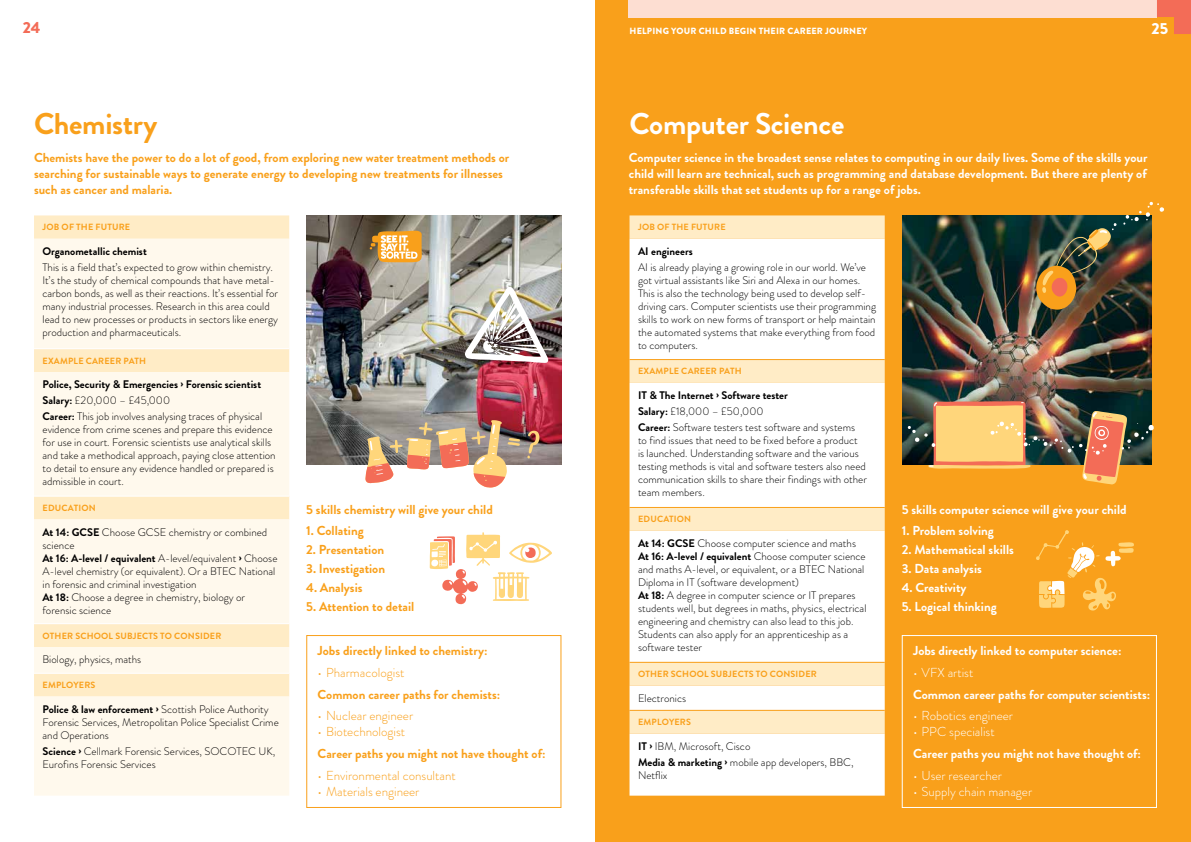
<style>
.page{position:relative;width:1191px;height:842px;background:#fff}
.page>*{position:absolute;margin:0;border:0;box-sizing:border-box;transform-origin:0 0}
.t1{font:700 30px "Brandon Grotesque";letter-spacing:-.01em;color:#fff}
.t2{font:700 30px "Brandon Grotesque";letter-spacing:-.01em;color:#f9a01b}
.t3{font:900 16px "Brandon Grotesque";color:#f36c57}
.t4{font:900 16px "Brandon Grotesque";color:#fff}
.t5{font:700 13px/16px "Brandon Grotesque";color:#fff;text-align:justify}
.t6{font:700 13px/16px "Brandon Grotesque";color:#f9a01b}
.t7{font:300 13px "Brandon Grotesque";color:#f9a01b}
.t8{font:300 13px "Brandon Grotesque";color:#fff}
.t9{font:300 11px/13px "Brandon Grotesque";color:#000}
.t10{font:700 11px/15.8px "Brandon Grotesque";color:#000}
.t11{font:700 9px "Brandon Grotesque";letter-spacing:.02em;color:#f9a01b}
.t12{font:900 9px "Brandon Grotesque";letter-spacing:.02em;color:#fff}
.s1{font-weight:300}
.s2{font-weight:700}
</style>
<div class="page">
<div style="left:595px;top:0;width:596px;height:842px;background:#f9a01b"></div>
<div style="left:628px;top:0;width:529px;height:17px;background:#fdded2"></div>
<svg style="left:1157px;top:0;width:34px;height:34px"></svg>
<svg style="left:34px;top:215px;width:255px;height:24px;background:#ffecc7"></svg>
<svg style="left:34px;top:239px;width:255px;height:557px;background:#fff6e6"></svg>
<hr style="left:34px;top:348px;width:255px;height:1px;background:#fff">
<hr style="left:34px;top:496px;width:255px;height:1px;background:#fff">
<hr style="left:34px;top:623px;width:255px;height:1px;background:#fff">
<hr style="left:34px;top:673px;width:255px;height:1px;background:#fff">
<svg style="left:629px;top:215px;width:255px;height:24px;background:#fee9c1"></svg>
<svg style="left:629px;top:239px;width:255px;height:557px;background:#fefaf2"></svg>
<hr style="left:629px;top:507px;width:255px;height:1px;background:#f9a01b">
<hr style="left:629px;top:662px;width:255px;height:1px;background:#f9a01b">
<hr style="left:629px;top:710px;width:255px;height:1px;background:#f9a01b">
<hr style="left:629px;top:359px;width:255px;height:1px;background:#f9a01b">
<div style="left:306px;top:635px;width:255px;height:173px;border:1px solid #f9a01b"></div>
<img style="left:306px;top:215px;width:255px;height:250px">
<div style="left:901px;top:635px;width:256px;height:173px;border:1px solid #fff"></div>
<img style="left:902px;top:215px;width:249px;height:250px">
<svg style="left:365px;top:420px;width:155px;height:68px"></svg>
<svg style="left:527px;top:431px;width:12px;height:27px"></svg>
<img style="left:465px;top:287px;width:83px;height:76px">
<svg style="left:370px;top:231px;width:52px;height:31px;background:#e5ae5b"></svg>
<svg style="left:429px;top:532px;width:123px;height:72px"></svg>
<img style="left:1036px;top:223px;width:80px;height:87px">
<svg style="left:1123px;top:202px;width:41px;height:23px"></svg>
<svg style="left:1079px;top:411px;width:75px;height:73px"></svg>
<img style="left:908px;top:401px;width:165px;height:68px">
<svg style="left:1036px;top:530px;width:98px;height:80px"></svg>
<h2 class="t3" style="left:23px;top:16px;width:19px">24</h2>
<p class="t12" style="left:629px;top:25px;width:239px">HELPING YOUR CHILD BEGIN THEIR CAREER JOURNEY</p>
<h2 class="t4" style="left:1151px;top:17px;width:18px">25</h2>
<h1 class="t2" style="left:34px;top:103px;width:125px">Chemistry</h1>
<p class="t6" style="left:34px;top:150px;width:477px">Chemists have the power to do a lot of good, from exploring new water treatment methods or searching for sustainable ways to generate energy to developing new treatments for illnesses such as cancer and malaria.</p>
<p class="t11" style="left:43px;top:221px;width:89px">JOB OF THE FUTURE</p>
<p class="t10" style="left:43px;top:243px;width:106px">Organometallic chemist</p>
<p class="t9" style="left:43px;top:261px;width:237px">This is a field that’s expected to grow within chemistry.<br>It’s the study of chemical compounds that have metal&shy;carbon bonds, as well as their reactions. It’s essential for many industrial processes. Research in this area could lead to new processes or products in sectors like energy production and pharmaceuticals.</p>
<p class="t11" style="left:43px;top:354px;width:105px">EXAMPLE CAREER PATH</p>
<p class="t10" style="left:43px;top:377px;width:221px">Police, Security &amp; Emergencies › Forensic scientist<br>Salary: <span class="s1">£20,000 – £45,000<br></span>Career: <span class="s1">This job involves analysing traces of physical</span></p>
<p class="t9" style="left:43px;top:423px;width:235px">evidence from crime scenes and prepare this evidence for use in court. Forensic scientists use analytical skills and take a methodical approach, paying close attention to detail to ensure any evidence handled or prepared is admissible in court.</p>
<p class="t11" style="left:43px;top:501px;width:55px">EDUCATION</p>
<p class="t9" style="left:43px;top:525px;width:236px"><span class="s2">At 14: GCSE</span> Choose GCSE chemistry or combined science<br><span class="s2">At 16: A-level / equivalent</span> A-level/equivalent <span class="s2">›</span> Choose A-level chemistry (or equivalent). Or a BTEC National in forensic and criminal investigation<br><span class="s2">At 18:</span> Choose a degree in chemistry, biology or forensic science</p>
<p class="t11" style="left:43px;top:629px;width:180px">OTHER SCHOOL SUBJECTS TO CONSIDER</p>
<p class="t9" style="left:43px;top:653px;width:100px">Biology, physics, maths</p>
<p class="t11" style="left:43px;top:679px;width:54px">EMPLOYERS</p>
<p class="t9" style="left:43px;top:702px;width:238px"><span class="s2">Police &amp; law enforcement ›</span> Scottish Police Authority<br>Forensic Services, Metropolitan Police Specialist Crime and Operations</p>
<p class="t9" style="left:43px;top:744px;width:234px"><span class="s2">Science ›</span> Cellmark Forensic Services, SOCOTEC UK,<br>Eurofins Forensic Services</p>
<p class="t6" style="left:306px;top:501px;width:188px">5 skills chemistry will give your child</p>
<p class="t6" style="left:306px;top:523px;width:59px">1. Collating</p>
<p class="t6" style="left:306px;top:542px;width:79px">2. Presentation</p>
<p class="t6" style="left:306px;top:561px;width:80px">3. Investigation</p>
<p class="t6" style="left:306px;top:580px;width:58px">4. Analysis</p>
<p class="t6" style="left:306px;top:598px;width:110px">5. Attention to detail</p>
<p class="t6" style="left:317px;top:643px;width:171px">Jobs directly linked to chemistry:</p>
<p class="t7" style="left:317px;top:664px;width:88px">• Pharmacologist</p>
<p class="t6" style="left:317px;top:686px;width:184px">Common career paths for chemists:</p>
<p class="t7" style="left:317px;top:707px;width:97px">• Nuclear engineer</p>
<p class="t7" style="left:317px;top:723px;width:89px">• Biotechnologist</p>
<p class="t6" style="left:317px;top:746px;width:229px">Career paths you might not have thought of:</p>
<p class="t7" style="left:317px;top:766px;width:140px">• Environmental consultant</p>
<p class="t7" style="left:317px;top:782px;width:103px">• Materials engineer</p>
<h1 class="t1" style="left:629px;top:103px;width:216px">Computer Science</h1>
<p class="t5" style="left:629px;top:150px;width:520px">Computer science in the broadest sense relates to computing in our daily lives. Some of the skills your child will learn are technical, such as programming and database development. But there are plenty of transferable skills that set students up for a range of jobs.</p>
<p class="t11" style="left:638px;top:221px;width:89px">JOB OF THE FUTURE</p>
<p class="t10" style="left:638px;top:243px;width:56px">AI engineers</p>
<p class="t9" style="left:638px;top:261px;width:239px">AI is already playing a growing role in our world. We’ve got virtual assistants like Siri and Alexa in our homes.<br>This is also the technology being used to develop self&shy;driving cars. Computer scientists use their programming skills to work on new forms of transport or help maintain the automated systems that make everything from food to computers.</p>
<p class="t11" style="left:638px;top:365px;width:105px">EXAMPLE CAREER PATH</p>
<p class="t9" style="left:638px;top:387px;width:219px;line-height:15.8px"><span class="s2">IT &amp; The Internet › Software tester<br>Salary:</span> £18,000 – £50,000<br><span class="s2">Career:</span> Software testers test software and systems</p>
<p class="t9" style="left:638px;top:433px;width:230px">to find issues that need to be fixed before a product<br>is launched. Understanding software and the various testing methods is vital and software testers also need communication skills to share their findings with other team members.</p>
<p class="t11" style="left:638px;top:513px;width:55px">EDUCATION</p>
<p class="t9" style="left:638px;top:537px;width:230px"><span class="s2">At 14: GCSE</span> Choose computer science and maths <span class="s2">At 16: A-level / equivalent</span> Choose computer science and maths A-level, or equivalent, or a BTEC National Diploma in IT (software development)<br><span class="s2">At 18:</span> A degree in computer science or IT prepares students well, but degrees in maths, physics, electrical engineering and chemistry can also lead to this job.<br>Students can also apply for an apprenticeship as a software tester</p>
<p class="t11" style="left:638px;top:668px;width:180px">OTHER SCHOOL SUBJECTS TO CONSIDER</p>
<p class="t9" style="left:638px;top:692px;width:50px">Electronics</p>
<p class="t11" style="left:638px;top:716px;width:54px">EMPLOYERS</p>
<p class="t9" style="left:638px;top:738px;width:217px;line-height:15.8px"><span class="s2">IT ›</span> IBM, Microsoft, Cisco<br><span class="s2">Media &amp; marketing ›</span> mobile app developers, BBC,</p>
<p class="t9" style="left:638px;top:768px;width:31px">Netflix</p>
<p class="t5" style="left:901px;top:501px;width:226px">5 skills computer science will give your child</p>
<p class="t5" style="left:901px;top:523px;width:94px">1. Problem solving</p>
<p class="t5" style="left:901px;top:542px;width:114px">2. Mathematical skills</p>
<p class="t5" style="left:901px;top:561px;width:82px">3. Data analysis</p>
<p class="t5" style="left:901px;top:580px;width:66px">4. Creativity</p>
<p class="t5" style="left:901px;top:598px;width:97px">5. Logical thinking</p>
<p class="t5" style="left:913px;top:643px;width:210px">Jobs directly linked to computer science:</p>
<p class="t8" style="left:913px;top:664px;width:62px">• VFX artist</p>
<p class="t5" style="left:913px;top:686px;width:239px">Common career paths for computer scientists:</p>
<p class="t8" style="left:913px;top:707px;width:102px">• Robotics engineer</p>
<p class="t8" style="left:913px;top:723px;width:83px">• PPC specialist</p>
<p class="t5" style="left:913px;top:746px;width:229px">Career paths you might not have thought of:</p>
<p class="t8" style="left:913px;top:766px;width:91px">• User researcher</p>
<p class="t8" style="left:913px;top:782px;width:121px">• Supply chain manager</p>
</div>
